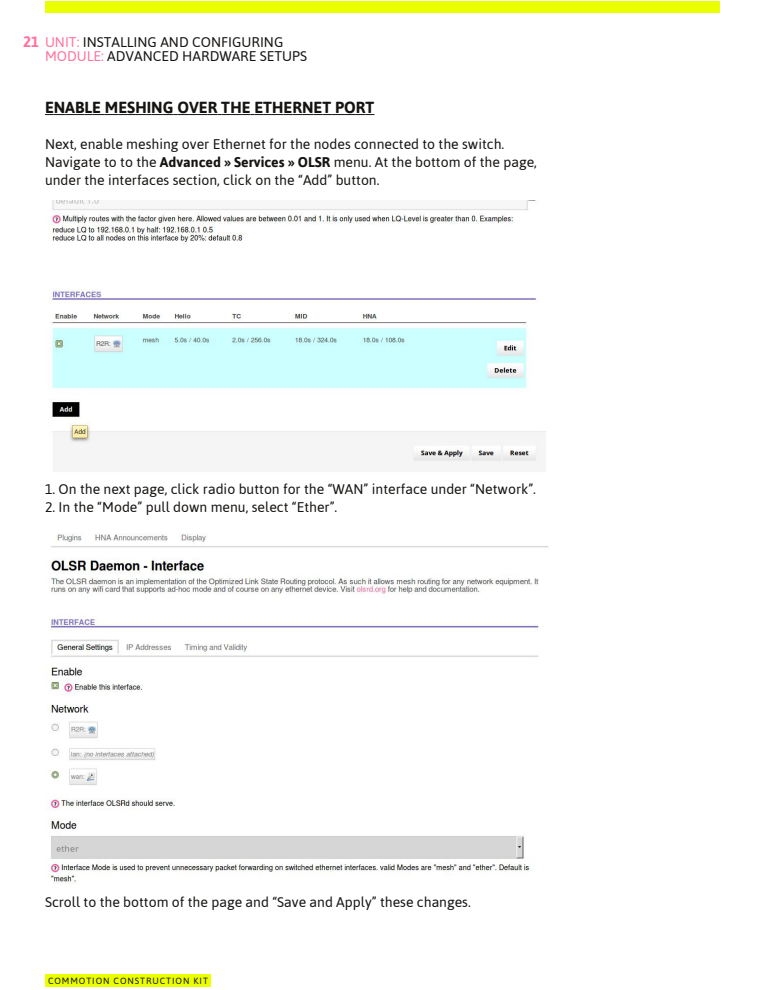
<style>
.page{position:relative;width:765px;height:990px;background:#fff}
.page>*{position:absolute;margin:0;border:0;box-sizing:border-box;transform-origin:0 0}
.t1{font:700 16px "Asap";color:#161412}
.t2{font:14px/18px "Asap";color:#161412}
.t3{font:9px "Asap";letter-spacing:.1em;color:#161412}
.s1{font-weight:700;font-size:15px;color:#ff739d}
.s2{color:#ff739d}
.s3{font-weight:700}
</style>
<div class="page">
<div style="left:45px;top:974px;width:165px;height:12px;background:#eaff00"></div>
<div style="left:45px;top:1px;width:675px;height:12px;background:#eaff00"></div>
<svg style="left:45px;top:114px;width:329px;height:1px"></svg>
<img style="left:51px;top:200px;width:495px;height:264px">
<img style="left:45px;top:533px;width:504px;height:351px">
<p class="t2" style="left:45px;top:35px;width:264px;line-height:14px;text-indent:-22px"><span class="s1">21</span> <span class="s2">UNIT:</span> INSTALLING AND CONFIGURING<br><span class="s2">MODULE:</span> ADVANCED HARDWARE SETUPS</p>
<p class="t1" style="left:45px;top:98px;width:331px">ENABLE MESHING OVER THE ETHERNET PORT</p>
<p class="t2" style="left:45px;top:135px;width:494px">Next, enable meshing over Ethernet for the nodes connected to the switch.<br>Navigate to to the <span class="s3">Advanced » Services » OLSR</span> menu. At the bottom of the page, under the interfaces section, click on the “Add” button.</p>
<p class="t2" style="left:45px;top:480px;width:493px">1. On the next page, click radio button for the “WAN” interface under “Network”.</p>
<p class="t2" style="left:45px;top:498px;width:294px">2. In the “Mode” pull down menu, select “Ether”.</p>
<p class="t2" style="left:45px;top:893px;width:427px">Scroll to the bottom of the page and “Save and Apply” these changes.</p>
<p class="t3" style="left:48px;top:975px;width:161px">COMMOTION CONSTRUCTION KIT</p>
</div>
